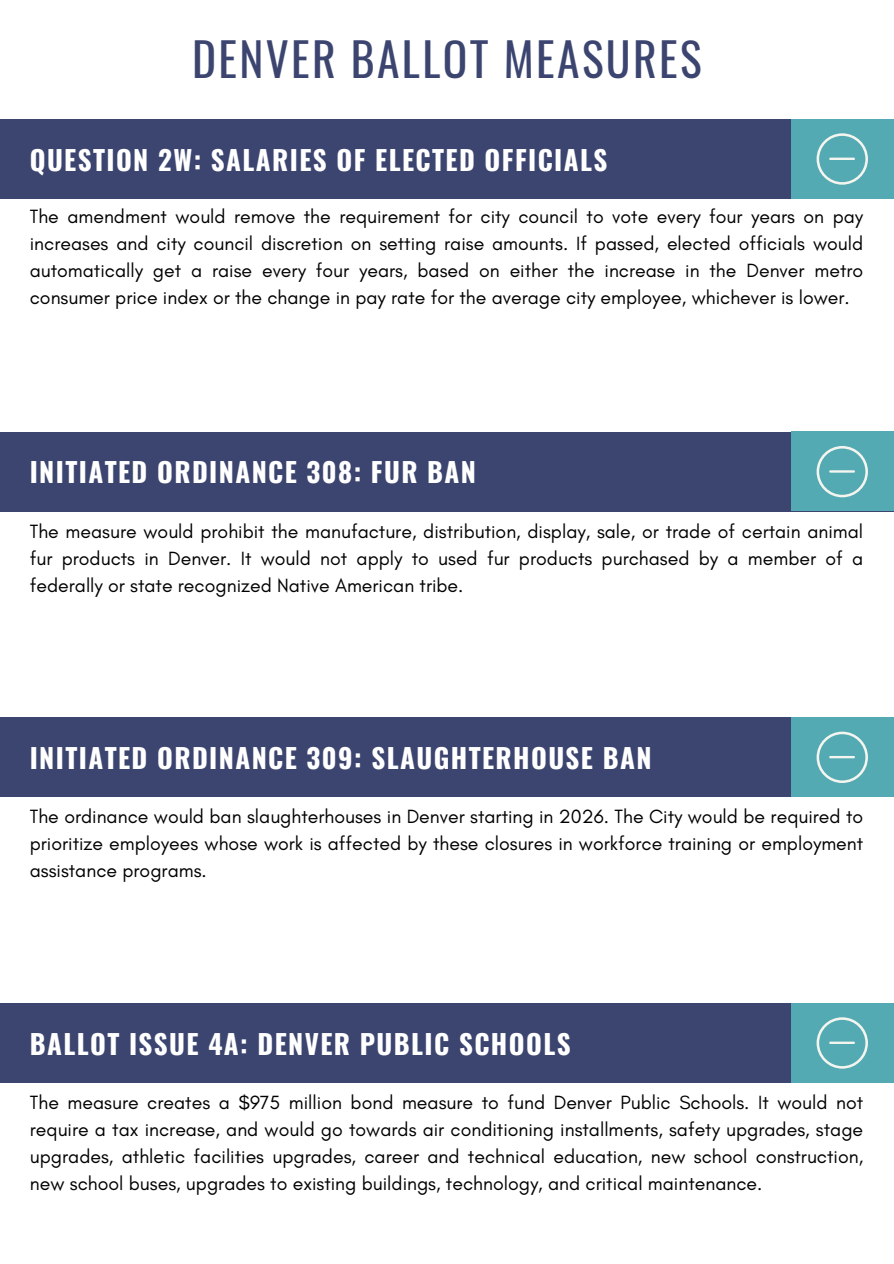
<style>
.page{position:relative;width:894px;height:1264px;background:#fff}
.page>*{position:absolute;margin:0;border:0;box-sizing:border-box;transform-origin:0 0}
.t1{font:45.6px "Oswald";letter-spacing:.05em;color:#3c4570}
.t2{font:700 27px "Oswald";letter-spacing:.05em;color:#fff}
.t3{font:19.5px/27px "Glacial Indifference";color:#000;text-align:justify}
</style>
<div class="page">
<div style="left:0;top:119px;width:893px;height:80px;background:#3c4570"></div>
<div style="left:790px;top:119px;width:103px;height:80px;background:#53aab3"></div>
<div style="left:0;top:432px;width:893px;height:79px;background:#3c4570"></div>
<div style="left:790px;top:431px;width:103px;height:80px;background:#53aab3"></div>
<div style="left:0;top:717px;width:893px;height:80px;background:#3c4570"></div>
<div style="left:790px;top:717px;width:103px;height:80px;background:#53aab3"></div>
<div style="left:0;top:1003px;width:893px;height:79px;background:#3c4570"></div>
<div style="left:790px;top:1003px;width:103px;height:79px;background:#53aab3"></div>
<svg style="left:816px;top:133px;width:51px;height:52px"></svg>
<hr style="left:828px;top:158px;width:27px;height:2px;background:#f5f5ef;border-radius:2px">
<svg style="left:816px;top:446px;width:51px;height:51px"></svg>
<hr style="left:828px;top:470px;width:27px;height:2px;background:#f5f5ef;border-radius:2px">
<svg style="left:816px;top:731px;width:51px;height:52px"></svg>
<hr style="left:828px;top:756px;width:27px;height:2px;background:#f5f5ef;border-radius:2px">
<svg style="left:816px;top:1017px;width:51px;height:51px"></svg>
<hr style="left:828px;top:1041px;width:27px;height:2px;background:#f5f5ef;border-radius:2px">
<h1 class="t1" style="left:192px;top:23px;width:511px">DENVER BALLOT MEASURES</h1>
<p class="t2" style="left:30px;top:139px;width:579px">QUESTION 2W: SALARIES OF ELECTED OFFICIALS</p>
<h2 class="t3" style="left:30px;top:203px;width:834px">The amendment would remove the requirement for city council to vote every four years on pay increases and city council discretion on setting raise amounts. If passed, elected officials would automatically get a raise every four years, based on either the increase in the Denver metro consumer price index or the change in pay rate for the average city employee, whichever is lower.</h2>
<p class="t2" style="left:30px;top:451px;width:447px">INITIATED ORDINANCE 308: FUR BAN</p>
<p class="t3" style="left:30px;top:517px;width:834px">The measure would prohibit the manufacture, distribution, display, sale, or trade of certain animal fur products in Denver. It would not apply to used fur products purchased by a member of a federally or state recognized Native American tribe.</p>
<h2 class="t2" style="left:30px;top:737px;width:623px">INITIATED ORDINANCE 309: SLAUGHTERHOUSE BAN</h2>
<p class="t3" style="left:30px;top:803px;width:834px">The ordinance would ban slaughterhouses in Denver starting in 2026. The City would be required to prioritize employees whose work is affected by these closures in workforce training or employment assistance programs.</p>
<p class="t2" style="left:30px;top:1022px;width:542px">BALLOT ISSUE 4A: DENVER PUBLIC SCHOOLS</p>
<h2 class="t3" style="left:30px;top:1088px;width:834px">The measure creates a $975 million bond measure to fund Denver Public Schools. It would not require a tax increase, and would go towards air conditioning installments, safety upgrades, stage upgrades, athletic facilities upgrades, career and technical education, new school construction, new school buses, upgrades to existing buildings, technology, and critical maintenance.</h2>
</div>
